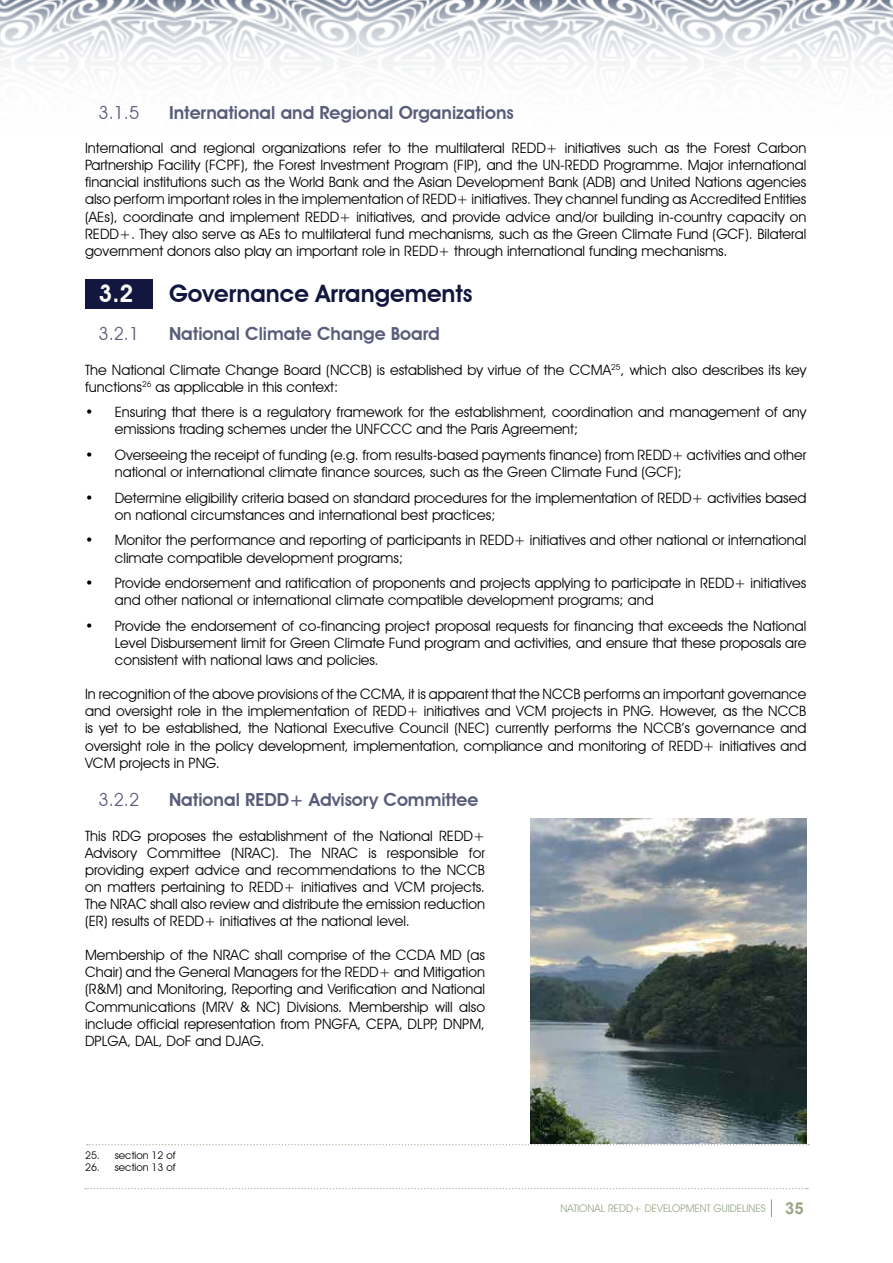
<style>
.page{position:relative;width:893px;height:1263px;background:#fff}
.page>*{position:absolute;margin:0;border:0;box-sizing:border-box;transform-origin:0 0}
.t1{font:600 24px "Avant Garde IT Cby BT";color:#121740}
.t2{font:600 24px "Avant Garde IT Cby BT";color:#fff}
.t3{font:600 18px "Avant Garde IT Cby BT";color:#595d79}
.t4{font:18px "Avant Garde IT Cby BT";color:#595d79}
.t5{font:14.25px/17.1px "Avant Garde IT Cby BT";color:#000}
.t6{font:10.5px "Avant Garde IT Cby BT";color:#96a787}
.t7{font:10.5px "Avant Garde IT Cby BT";color:#000}
.s1{font-family:"Arial";font-weight:700;font-size:16.5px}
</style>
<div class="page">
<img style="left:0;top:0;width:893px;height:71px">
<div style="left:85px;top:280px;width:67px;height:29px;background:#121740"></div>
<svg style="left:87px;top:1144px;width:722px;height:1px"></svg>
<svg style="left:85px;top:1188px;width:723px;height:1px"></svg>
<svg style="left:771px;top:1199px;width:1px;height:18px"></svg>
<img style="left:531px;top:819px;width:275px;height:325px">
<p class="t4" style="left:99px;top:102px;width:42px">3.1.5</p>
<p class="t3" style="left:169px;top:102px;width:346px">International and Regional Organizations</p>
<p class="t5" style="left:85px;top:139px;width:723px;text-align:justify">International and regional organizations refer to the multilateral REDD+ initiatives such as the Forest Carbon Partnership Facility (FCPF), the Forest Investment Program (FIP), and the UN-REDD Programme. Major international financial institutions such as the World Bank and the Asian Development Bank (ADB) and United Nations agencies also perform important roles in the implementation of REDD+ initiatives. They channel funding as Accredited Entities (AEs), coordinate and implement REDD+ initiatives, and provide advice and/or building in-country capacity on REDD+. They also serve as AEs to multilateral fund mechanisms, such as the Green Climate Fund (GCF). Bilateral government donors also play an important role in REDD+ through international funding mechanisms.</p>
<h1 class="t2" style="left:99px;top:279px;width:36px">3.2</h1>
<h1 class="t1" style="left:169px;top:279px;width:305px">Governance Arrangements</h1>
<p class="t4" style="left:99px;top:323px;width:42px">3.2.1</p>
<p class="t3" style="left:169px;top:323px;width:272px">National Climate Change Board</p>
<p class="t5" style="left:85px;top:361px;width:723px">The National Climate Change Board (NCCB) is established by virtue of the CCMA<sup>25</sup>, which also describes its key functions<sup>26</sup> as applicable in this context:</p>
<p class="t5" style="left:115px;top:403px;width:693px;text-indent:-30px">• Ensuring that there is a regulatory framework for the establishment, coordination and management of any emissions trading schemes under the UNFCCC and the Paris Agreement;</p>
<p class="t5" style="left:115px;top:446px;width:693px;text-indent:-30px">• Overseeing the receipt of funding (e.g. from results-based payments finance) from REDD+ activities and other national or international climate finance sources, such as the Green Climate Fund (GCF);</p>
<p class="t5" style="left:115px;top:489px;width:693px;text-indent:-30px">• Determine eligibility criteria based on standard procedures for the implementation of REDD+ activities based on national circumstances and international best practices;</p>
<p class="t5" style="left:115px;top:532px;width:693px;text-indent:-30px">• Monitor the performance and reporting of participants in REDD+ initiatives and other national or international climate compatible development programs;</p>
<p class="t5" style="left:115px;top:574px;width:693px;text-indent:-30px">• Provide endorsement and ratification of proponents and projects applying to participate in REDD+ initiatives and other national or international climate compatible development programs; and</p>
<p class="t5" style="left:115px;top:617px;width:693px;text-align:justify;text-indent:-30px">• Provide the endorsement of co-financing project proposal requests for financing that exceeds the National Level Disbursement limit for Green Climate Fund program and activities, and ensure that these proposals are consistent with national laws and policies.</p>
<p class="t5" style="left:85px;top:685px;width:723px;text-align:justify">In recognition of the above provisions of the CCMA, it is apparent that the NCCB performs an important governance and oversight role in the implementation of REDD+ initiatives and VCM projects in PNG. However, as the NCCB is yet to be established, the National Executive Council (NEC) currently performs the NCCB’s governance and oversight role in the policy development, implementation, compliance and monitoring of REDD+ initiatives and VCM projects in PNG.</p>
<p class="t4" style="left:99px;top:789px;width:42px">3.2.2</p>
<p class="t3" style="left:169px;top:789px;width:311px">National REDD+ Advisory Committee</p>
<p class="t5" style="left:85px;top:827px;width:401px;text-align:justify">This RDG proposes the establishment of the National REDD+ Advisory Committee (NRAC). The NRAC is responsible for providing expert advice and recommendations to the NCCB on matters pertaining to REDD+ initiatives and VCM projects.<br>The NRAC shall also review and distribute the emission reduction (ER) results of REDD+ initiatives at the national level.</p>
<p class="t5" style="left:85px;top:946px;width:401px;text-align:justify">Membership of the NRAC shall comprise of the CCDA MD (as Chair) and the General Managers for the REDD+ and Mitigation (R&amp;M) and Monitoring, Reporting and Verification and National Communications (MRV &amp; NC) Divisions. Membership will also include official representation from PNGFA, CEPA, DLPP, DNPM, DPLGA, DAL, DoF and DJAG.</p>
<p class="t7" style="left:85px;top:1149px;width:92px">25. section 12 of</p>
<p class="t7" style="left:85px;top:1161px;width:92px">26. section 13 of</p>
<p class="t6" style="left:560px;top:1202px;width:245px">NATIONAL REDD+ DEVELOPMENT GUIDELINES <span class="s1">35</span></p>
</div>
